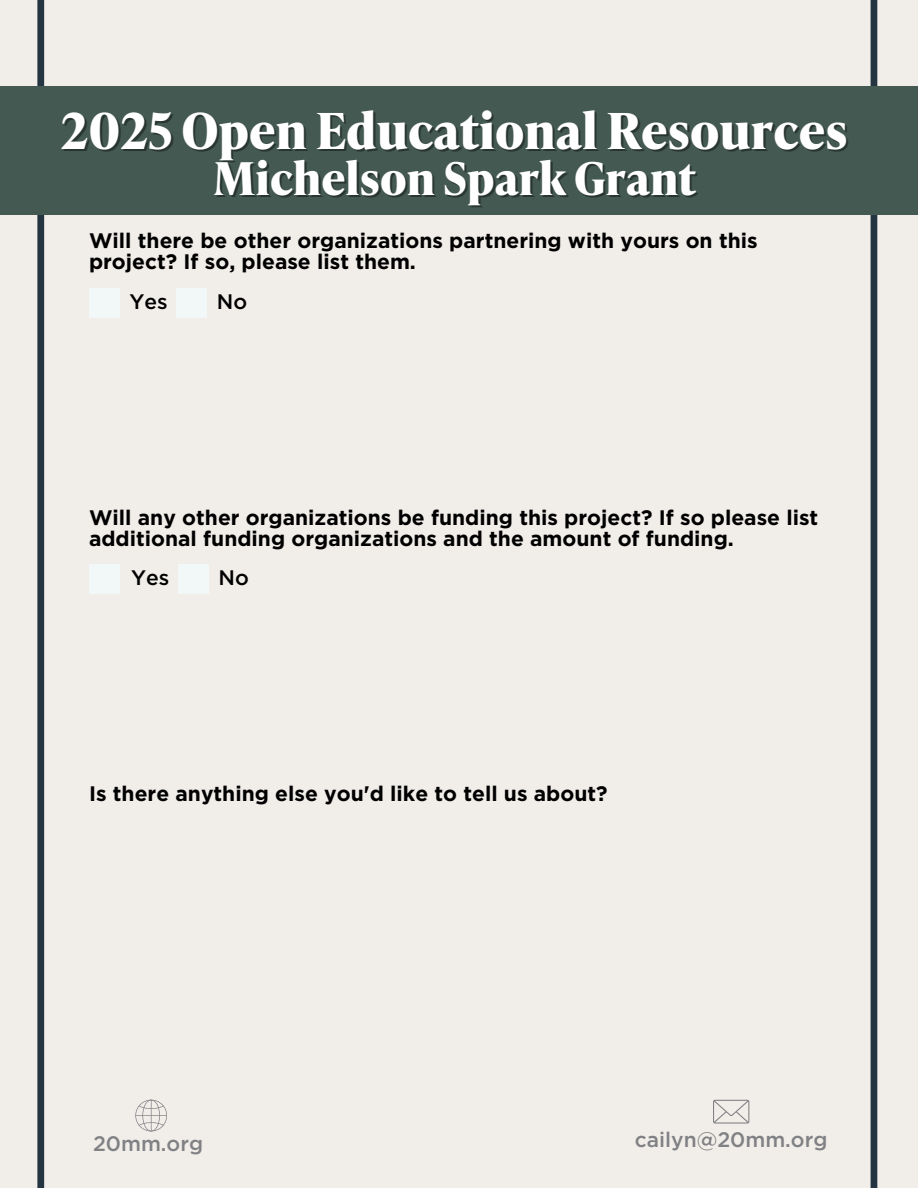
<style>
.page{position:relative;width:918px;height:1188px;background:#f1ede9}
.page>*{position:absolute;margin:0;border:0;box-sizing:border-box;transform-origin:0 0}
.t1{font:700 49.5px "Ivy Presto Text";color:#fff}
.t2{font:700 45px "Ivy Presto Text";color:#fff}
.t3{font:700 21px/21.3px "Gotham";color:#000}
.t4{font:500 21px "Gotham";color:#808184}
.t5{font:500 21px "Gotham";color:#000}
</style>
<div class="page">
<div style="left:89px;top:289px;width:31px;height:29px;background:#f2f7f7"></div>
<div style="left:176px;top:289px;width:31px;height:29px;background:#f2f7f7"></div>
<div style="left:89px;top:564px;width:31px;height:29px;background:#f2f7f7"></div>
<div style="left:178px;top:564px;width:31px;height:29px;background:#f2f7f7"></div>
<div style="left:37px;top:0;width:7px;height:1188px;background:#243441"></div>
<div style="left:871px;top:0;width:6px;height:1188px;background:#243441"></div>
<div style="left:0;top:86px;width:918px;height:129px;background:#445952"></div>
<svg style="left:135px;top:1100px;width:32px;height:31px"></svg>
<svg style="left:713px;top:1100px;width:36px;height:23px"></svg>
<h1 class="t1" style="left:61px;top:90px;width:788px">2025 Open Educational Resources</h1>
<h2 class="t2" style="left:213px;top:141px;width:484px">Michelson Spark Grant</h2>
<p class="t3" style="left:89px;top:231px;width:670px">Will there be other organizations partnering with yours on this project? If so, please list them.</p>
<p class="t5" style="left:129px;top:293px;width:40px">Yes</p>
<p class="t5" style="left:217px;top:293px;width:32px">No</p>
<p class="t3" style="left:89px;top:508px;width:731px">Will any other organizations be funding this project? If so please list additional funding organizations and the amount of funding.</p>
<p class="t5" style="left:131px;top:568px;width:40px">Yes</p>
<p class="t5" style="left:219px;top:568px;width:32px">No</p>
<p class="t3" style="left:89px;top:784px;width:520px">Is there anything else you'd like to tell us about?</p>
<p class="t4" style="left:93px;top:1134px;width:112px">20mm.org</p>
<p class="t4" style="left:635px;top:1130px;width:194px">cailyn@20mm.org</p>
</div>
